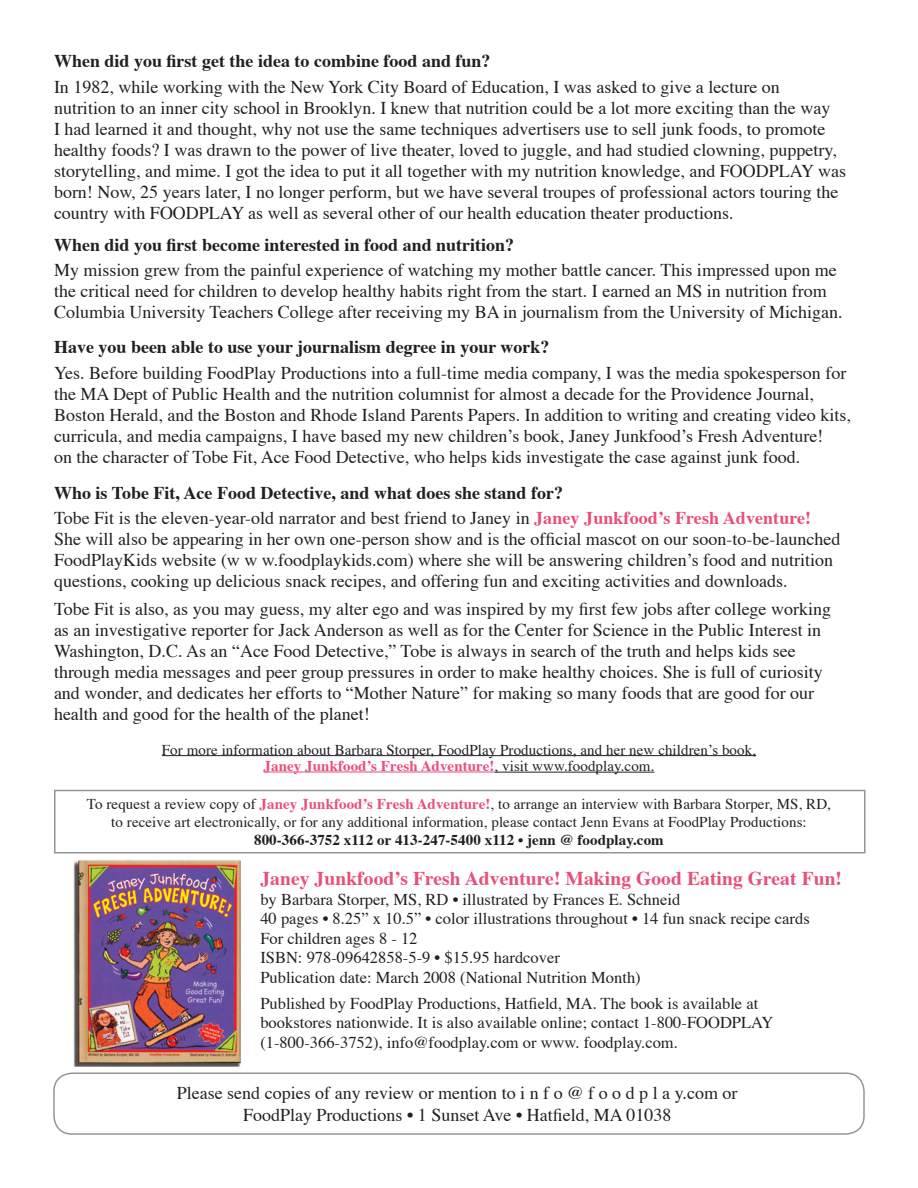
<style>
.page{position:relative;width:918px;height:1188px;background:#fff}
.page>*{position:absolute;margin:0;border:0;box-sizing:border-box;transform-origin:0 0}
.t1{font:700 19.5px "Times";letter-spacing:.005em;color:#e84f79}
.t2{font:18px/21px "Times";color:#231f20}
.t3{font:700 18px "Times";color:#231f20}
.t4{font:16.5px "Times";color:#231f20}
.t5{font:15px "Times";letter-spacing:.005em;color:#231f20}
.t6{font:700 15px "Times";letter-spacing:.005em;color:#e84f79}
.t7{font:700 15px "Times";letter-spacing:.005em;color:#231f20}
.s1{font-weight:700;color:#e84f79}
.s2{font-weight:400;color:#231f20}
</style>
<div class="page">
<hr style="left:162px;top:755px;width:594px;height:1px;background:#231f20">
<hr style="left:264px;top:771px;width:231px;height:2px;background:#e84f79">
<hr style="left:495px;top:772px;width:159px;height:1px;background:#231f20">
<img style="left:74px;top:860px;width:167px;height:207px">
<div style="left:53px;top:1072px;width:812px;height:63px;border:2px solid #939598;border-radius:18px"></div>
<div style="left:54px;top:790px;width:812px;height:64px;border:2px solid #939598"></div>
<p class="t3" style="left:54px;top:44px;width:438px">When did you first get the idea to combine food and fun?</p>
<p class="t2" style="left:54px;top:75px;width:794px">In 1982, while working with the New York City Board of Education, I was asked to give a lecture on nutrition to an inner city school in Brooklyn. I knew that nutrition could be a lot more exciting than the way<br>I had learned it and thought, why not use the same techniques advertisers use to sell junk foods, to promote healthy foods? I was drawn to the power of live theater, loved to juggle, and had studied clowning, puppetry, storytelling, and mime. I got the idea to put it all together with my nutrition knowledge, and FOODPLAY was born! Now, 25 years later, I no longer perform, but we have several troupes of professional actors touring the country with FOODPLAY as well as several other of our health education theater productions.</p>
<p class="t3" style="left:54px;top:228px;width:462px">When did you first become interested in food and nutrition?</p>
<p class="t2" style="left:54px;top:258px;width:784px">My mission grew from the painful experience of watching my mother battle cancer. This impressed upon me</p>
<p class="t2" style="left:54px;top:279px;width:774px">the critical need for children to develop healthy habits right from the start. I earned an MS in nutrition from</p>
<p class="t2" style="left:54px;top:300px;width:790px">Columbia University Teachers College after receiving my BA in journalism from the University of Michigan.</p>
<p class="t3" style="left:54px;top:330px;width:497px">Have you been able to use your journalism degree in your work?</p>
<p class="t2" style="left:54px;top:361px;width:794px">Yes. Before building FoodPlay Productions into a full-time media company, I was the media spokesperson for</p>
<p class="t2" style="left:54px;top:382px;width:761px">the MA Dept of Public Health and the nutrition columnist for almost a decade for the Providence Journal,</p>
<p class="t2" style="left:54px;top:403px;width:798px">Boston Herald, and the Boston and Rhode Island Parents Papers. In addition to writing and creating video kits,</p>
<p class="t2" style="left:54px;top:424px;width:771px">curricula, and media campaigns, I have based my new children’s book, Janey Junkfood’s Fresh Adventure!</p>
<p class="t2" style="left:54px;top:445px;width:748px">on the character of Tobe Fit, Ace Food Detective, who helps kids investigate the case against junk food.</p>
<p class="t3" style="left:54px;top:475px;width:511px">Who is Tobe Fit, Ace Food Detective, and what does she stand for?</p>
<p class="t2" style="left:54px;top:506px;width:759px">Tobe Fit is the eleven-year-old narrator and best friend to Janey in <span class="s1">Janey Junkfood’s Fresh Adventure!</span></p>
<p class="t2" style="left:54px;top:527px;width:788px">She will also be appearing in her own one-person show and is the official mascot on our soon-to-be-launched</p>
<p class="t2" style="left:54px;top:548px;width:781px">FoodPlayKids website (w w w.foodplaykids.com) where she will be answering children’s food and nutrition</p>
<p class="t2" style="left:54px;top:569px;width:735px">questions, cooking up delicious snack recipes, and offering fun and exciting activities and downloads.</p>
<p class="t2" style="left:54px;top:597px;width:779px">Tobe Fit is also, as you may guess, my alter ego and was inspired by my first few jobs after college working</p>
<p class="t2" style="left:54px;top:618px;width:769px">as an investigative reporter for Jack Anderson as well as for the Center for Science in the Public Interest in</p>
<p class="t2" style="left:54px;top:639px;width:743px">Washington, D.C. As an “Ace Food Detective,” Tobe is always in search of the truth and helps kids see</p>
<p class="t2" style="left:54px;top:660px;width:770px">through media messages and peer group pressures in order to make healthy choices. She is full of curiosity</p>
<p class="t2" style="left:54px;top:681px;width:762px">and wonder, and dedicates her efforts to “Mother Nature” for making so many foods that are good for our</p>
<p class="t2" style="left:54px;top:702px;width:317px">health and good for the health of the planet!</p>
<p class="t5" style="left:162px;top:735px;width:596px">For more information about Barbara Storper, FoodPlay Productions, and her new children’s book,</p>
<p class="t6" style="left:264px;top:752px;width:392px">Janey Junkfood’s Fresh Adventure!<span class="s2">, visit www.foodplay.com.</span></p>
<p class="t5" style="left:87px;top:789px;width:746px">To request a review copy of <span class="s1">Janey Junkfood’s Fresh Adventure!</span>, to arrange an interview with Barbara Storper, MS, RD,</p>
<p class="t5" style="left:111px;top:807px;width:697px">to receive art electronically, or for any additional information, please contact Jenn Evans at FoodPlay Productions:</p>
<p class="t7" style="left:254px;top:825px;width:411px">800-366-3752 x112 or 413-247-5400 x112 • jenn @ foodplay.com</p>
<p class="t1" style="left:260px;top:860px;width:583px">Janey Junkfood’s Fresh Adventure! Making Good Eating Great Fun!</p>
<p class="t4" style="left:260px;top:884px;width:421px">by Barbara Storper, MS, RD • illustrated by Frances E. Schneid</p>
<p class="t4" style="left:260px;top:903px;width:551px">40 pages • 8.25” x 10.5” • color illustrations throughout • 14 fun snack recipe cards</p>
<p class="t4" style="left:260px;top:923px;width:159px">For children ages 8 - 12</p>
<p class="t4" style="left:260px;top:942px;width:301px">ISBN: 978-09642858-5-9 • $15.95 hardcover</p>
<p class="t4" style="left:260px;top:962px;width:382px">Publication date: March 2008 (National Nutrition Month)</p>
<p class="t4" style="left:260px;top:988px;width:499px">Published by FoodPlay Productions, Hatfield, MA. The book is available at</p>
<p class="t4" style="left:260px;top:1007px;width:515px">bookstores nationwide. It is also available online; contact 1-800-FOODPLAY</p>
<p class="t4" style="left:260px;top:1027px;width:419px">(1-800-366-3752), info@foodplay.com or www. foodplay.com.</p>
<p class="t2" style="left:177px;top:1081px;width:562px">Please send copies of any review or mention to i n f o @ f o o d p l a y.com or</p>
<p class="t2" style="left:243px;top:1102px;width:430px">FoodPlay Productions • 1 Sunset Ave • Hatfield, MA 01038</p>
</div>
